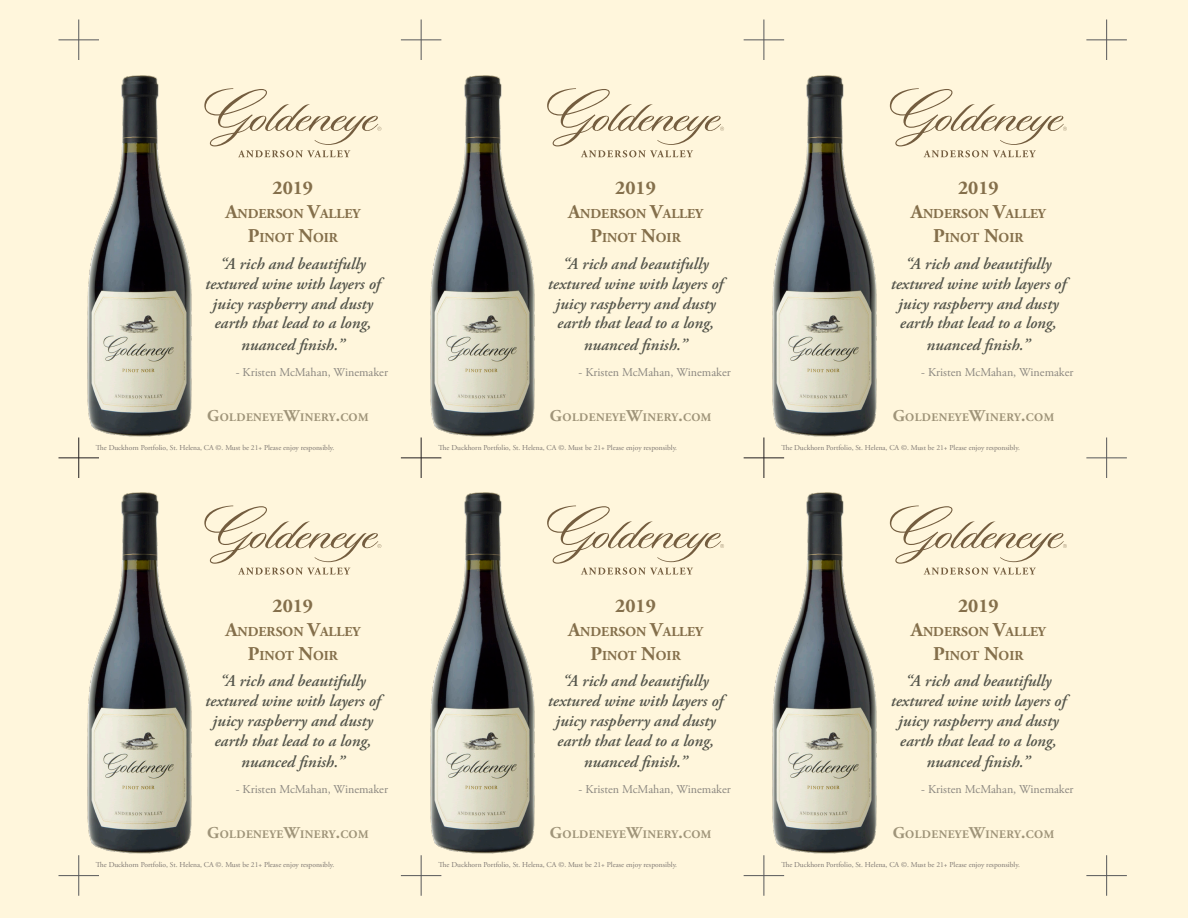
<style>
.page{position:relative;width:1188px;height:918px;background:#fff6dc}
.page>*{position:absolute;margin:0;border:0;box-sizing:border-box;transform-origin:0 0}
.t1{font:700 19.5px "Adobe Garamond Pro";color:#846f4b}
.t2{font:italic 600 16.5px/19.8px "Adobe Garamond Pro";color:#54554b;text-align:center}
.t3{font:700 13.65px/24px "Adobe Garamond Pro";color:#846f4b;text-align:center}
.t4{font:12px "Adobe Garamond Pro";color:#8a867f}
.t5{font:700 11.55px "Adobe Garamond Pro";letter-spacing:.035em;color:#9f9479}
.t6{font:7.5px "Adobe Garamond Pro";color:#7e7772}
.s1{font-size:19.5px}
.s2{font-size:16.5px}
</style>
<div class="page">
<img style="left:87px;top:75px;width:105px;height:362px">
<svg style="left:204px;top:88px;width:177px;height:69px"></svg>
<img style="left:430px;top:75px;width:105px;height:362px">
<svg style="left:547px;top:88px;width:177px;height:69px"></svg>
<img style="left:772px;top:75px;width:118px;height:362px">
<svg style="left:890px;top:88px;width:177px;height:69px"></svg>
<img style="left:87px;top:492px;width:105px;height:362px">
<svg style="left:204px;top:506px;width:177px;height:69px"></svg>
<img style="left:430px;top:492px;width:105px;height:362px">
<svg style="left:547px;top:506px;width:177px;height:69px"></svg>
<img style="left:772px;top:492px;width:118px;height:362px">
<svg style="left:890px;top:506px;width:177px;height:69px"></svg>
<hr style="left:78px;top:20px;width:1px;height:40px;background:#57585a">
<hr style="left:59px;top:40px;width:40px;height:1px;background:#57585a">
<hr style="left:421px;top:20px;width:1px;height:40px;background:#57585a">
<hr style="left:401px;top:40px;width:40px;height:1px;background:#57585a">
<hr style="left:764px;top:20px;width:1px;height:40px;background:#57585a">
<hr style="left:744px;top:40px;width:40px;height:1px;background:#57585a">
<hr style="left:1106px;top:20px;width:1px;height:40px;background:#57585a">
<hr style="left:1086px;top:40px;width:41px;height:1px;background:#57585a">
<hr style="left:78px;top:438px;width:1px;height:40px;background:#231f20">
<hr style="left:59px;top:458px;width:40px;height:1px;background:#231f20">
<hr style="left:421px;top:438px;width:1px;height:40px;background:#231f20">
<hr style="left:401px;top:458px;width:40px;height:1px;background:#231f20">
<hr style="left:764px;top:438px;width:1px;height:40px;background:#231f20">
<hr style="left:744px;top:458px;width:40px;height:1px;background:#231f20">
<hr style="left:1106px;top:438px;width:1px;height:40px;background:#57585a">
<hr style="left:1086px;top:458px;width:41px;height:1px;background:#57585a">
<hr style="left:421px;top:855px;width:1px;height:41px;background:#57585a">
<hr style="left:401px;top:875px;width:40px;height:1px;background:#57585a">
<hr style="left:764px;top:855px;width:1px;height:41px;background:#57585a">
<hr style="left:744px;top:875px;width:40px;height:1px;background:#57585a">
<hr style="left:1106px;top:855px;width:1px;height:41px;background:#57585a">
<hr style="left:1086px;top:875px;width:41px;height:1px;background:#57585a">
<hr style="left:78px;top:855px;width:1px;height:41px;background:#57585a">
<hr style="left:59px;top:875px;width:40px;height:1px;background:#57585a">
<p class="t1" style="left:273px;top:177px;width:42px">2019</p>
<p class="t3" style="left:225px;top:202px;width:136px"><span class="s1">A</span>NDERSON <span class="s1">V</span>ALLEY<br><span class="s1">P</span>INOT <span class="s1">N</span>OIR</p>
<p class="t2" style="left:205px;top:255px;width:177px">“A rich and beautifully textured wine with layers of juicy raspberry and dusty earth that lead to a long,</p>
<p class="t2" style="left:241px;top:336px;width:105px">nuanced finish.”</p>
<p class="t4" style="left:236px;top:365px;width:154px">- Kristen McMahan, Winemaker</p>
<p class="t1" style="left:615px;top:177px;width:42px">2019</p>
<p class="t3" style="left:568px;top:202px;width:136px"><span class="s1">A</span>NDERSON <span class="s1">V</span>ALLEY<br><span class="s1">P</span>INOT <span class="s1">N</span>OIR</p>
<p class="t2" style="left:548px;top:255px;width:177px">“A rich and beautifully textured wine with layers of juicy raspberry and dusty earth that lead to a long,</p>
<p class="t2" style="left:584px;top:336px;width:105px">nuanced finish.”</p>
<p class="t4" style="left:579px;top:365px;width:154px">- Kristen McMahan, Winemaker</p>
<p class="t1" style="left:958px;top:177px;width:42px">2019</p>
<p class="t3" style="left:911px;top:202px;width:136px"><span class="s1">A</span>NDERSON <span class="s1">V</span>ALLEY<br><span class="s1">P</span>INOT <span class="s1">N</span>OIR</p>
<p class="t2" style="left:891px;top:255px;width:177px">“A rich and beautifully textured wine with layers of juicy raspberry and dusty earth that lead to a long,</p>
<p class="t2" style="left:927px;top:336px;width:105px">nuanced finish.”</p>
<p class="t4" style="left:921px;top:365px;width:154px">- Kristen McMahan, Winemaker</p>
<p class="t5" style="left:207px;top:410px;width:163px"><span class="s2">G</span>OLDENEYE<span class="s2">W</span>INERY<span class="s2">.</span>COM</p>
<p class="t5" style="left:550px;top:410px;width:163px"><span class="s2">G</span>OLDENEYE<span class="s2">W</span>INERY<span class="s2">.</span>COM</p>
<p class="t5" style="left:893px;top:410px;width:163px"><span class="s2">G</span>OLDENEYE<span class="s2">W</span>INERY<span class="s2">.</span>COM</p>
<p class="t6" style="left:104px;top:443px;width:232px">e Duckhorn Portfolio, St. Helena, CA ©. Must be 21+ Please enjoy responsibly.</p>
<p class="t6" style="left:447px;top:443px;width:232px">e Duckhorn Portfolio, St. Helena, CA ©. Must be 21+ Please enjoy responsibly.</p>
<p class="t6" style="left:789px;top:443px;width:232px">e Duckhorn Portfolio, St. Helena, CA ©. Must be 21+ Please enjoy responsibly.</p>
<p class="t1" style="left:273px;top:594px;width:42px">2019</p>
<p class="t3" style="left:225px;top:620px;width:136px"><span class="s1">A</span>NDERSON <span class="s1">V</span>ALLEY<br><span class="s1">P</span>INOT <span class="s1">N</span>OIR</p>
<p class="t2" style="left:205px;top:672px;width:177px">“A rich and beautifully textured wine with layers of juicy raspberry and dusty earth that lead to a long,</p>
<p class="t2" style="left:241px;top:753px;width:105px">nuanced finish.”</p>
<p class="t4" style="left:236px;top:782px;width:154px">- Kristen McMahan, Winemaker</p>
<p class="t1" style="left:615px;top:594px;width:42px">2019</p>
<p class="t3" style="left:568px;top:620px;width:136px"><span class="s1">A</span>NDERSON <span class="s1">V</span>ALLEY<br><span class="s1">P</span>INOT <span class="s1">N</span>OIR</p>
<p class="t2" style="left:548px;top:672px;width:177px">“A rich and beautifully textured wine with layers of juicy raspberry and dusty earth that lead to a long,</p>
<p class="t2" style="left:584px;top:753px;width:105px">nuanced finish.”</p>
<p class="t4" style="left:579px;top:782px;width:154px">- Kristen McMahan, Winemaker</p>
<p class="t1" style="left:958px;top:594px;width:42px">2019</p>
<p class="t3" style="left:911px;top:620px;width:136px"><span class="s1">A</span>NDERSON <span class="s1">V</span>ALLEY<br><span class="s1">P</span>INOT <span class="s1">N</span>OIR</p>
<p class="t2" style="left:891px;top:672px;width:177px">“A rich and beautifully textured wine with layers of juicy raspberry and dusty earth that lead to a long,</p>
<p class="t2" style="left:927px;top:753px;width:105px">nuanced finish.”</p>
<p class="t4" style="left:921px;top:782px;width:154px">- Kristen McMahan, Winemaker</p>
<p class="t5" style="left:207px;top:828px;width:163px"><span class="s2">G</span>OLDENEYE<span class="s2">W</span>INERY<span class="s2">.</span>COM</p>
<p class="t5" style="left:550px;top:828px;width:163px"><span class="s2">G</span>OLDENEYE<span class="s2">W</span>INERY<span class="s2">.</span>COM</p>
<p class="t5" style="left:893px;top:828px;width:163px"><span class="s2">G</span>OLDENEYE<span class="s2">W</span>INERY<span class="s2">.</span>COM</p>
<p class="t6" style="left:104px;top:860px;width:232px">e Duckhorn Portfolio, St. Helena, CA ©. Must be 21+ Please enjoy responsibly.</p>
<p class="t6" style="left:447px;top:860px;width:232px">e Duckhorn Portfolio, St. Helena, CA ©. Must be 21+ Please enjoy responsibly.</p>
<p class="t6" style="left:789px;top:860px;width:232px">e Duckhorn Portfolio, St. Helena, CA ©. Must be 21+ Please enjoy responsibly.</p>
</div>
